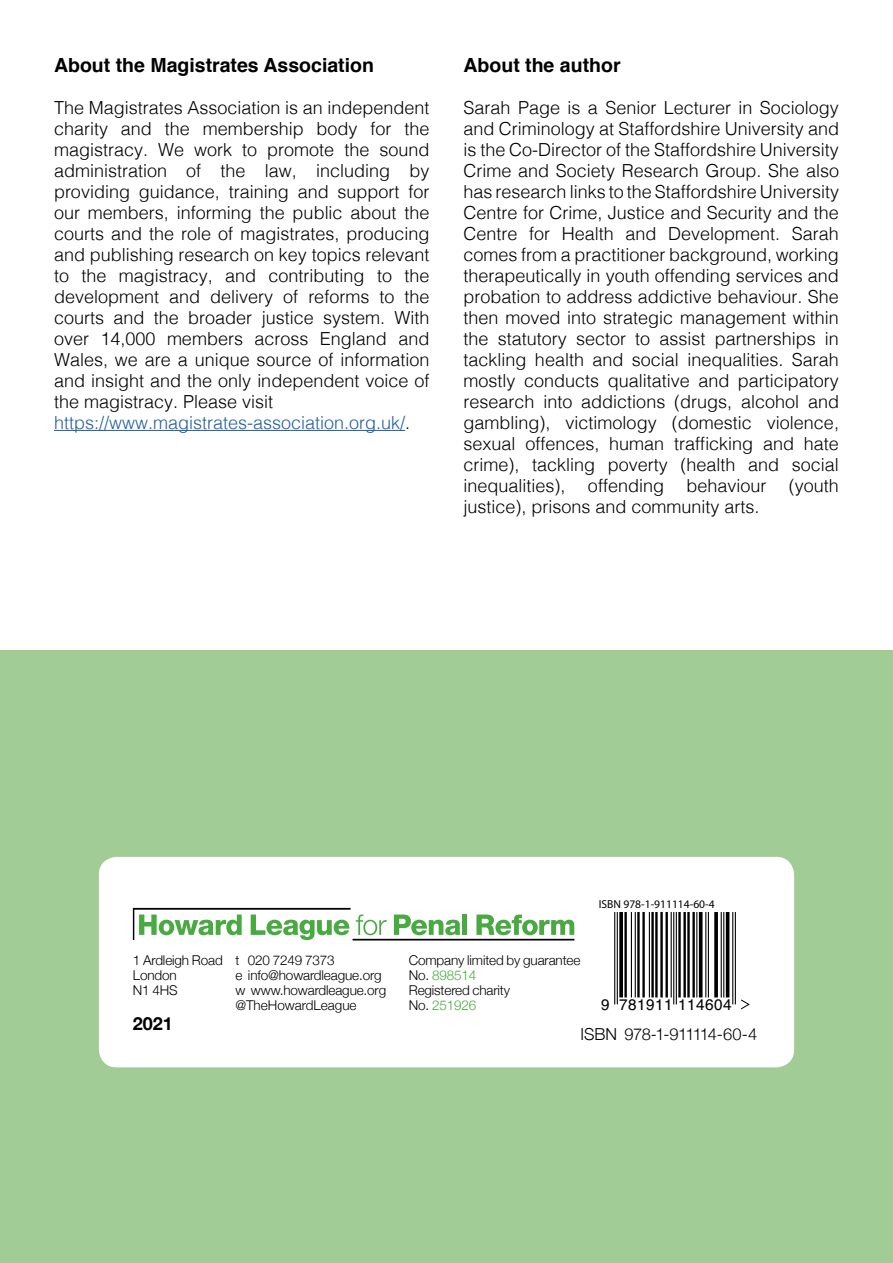
<style>
.page{position:relative;width:893px;height:1263px;background:#fff}
.page>*{position:absolute;margin:0;border:0;box-sizing:border-box;transform-origin:0 0}
.t1{font:700 19.5px "Helvetica";color:#000}
.t2{font:300 18px/21px "Helvetica";color:#000}
.t3{font:700 18px "Helvetica Neue";color:#000}
.t4{font:300 16.5px "Helvetica Neue";letter-spacing:-.035em;color:#000}
.t5{font:15.45px "Helvetica";letter-spacing:.025em;color:#000}
.t6{font:300 13.5px/15px "Helvetica Neue";letter-spacing:-.01em;color:#000}
.t7{font:11.55px "Courier";color:#000}
.s1{color:#215e9e}
.s2{color:#49aa42}
</style>
<div class="page">
<hr style="left:54px;top:430px;width:351px;height:1px;background:#215e9e">
<div style="left:0;top:651px;width:893px;height:612px;background:#a2cc95"></div>
<div style="left:99px;top:857px;width:695px;height:210px;background:#fff;border-radius:18px"></div>
<svg style="left:394px;top:914px;width:66px;height:21px"></svg>
<div style="left:462px;top:914px;width:5px;height:21px;background:#49aa42"></div>
<svg style="left:476px;top:914px;width:98px;height:21px"></svg>
<svg style="left:133px;top:908px;width:254px;height:32px"></svg>
<hr style="left:353px;top:939px;width:221px;height:1px;background:#000">
<hr style="left:614px;top:912px;width:1px;height:92px;background:#000">
<hr style="left:617px;top:912px;width:1px;height:92px;background:#000">
<svg style="left:619px;top:912px;width:4px;height:85px"></svg>
<hr style="left:624px;top:912px;width:3px;height:85px;background:#000">
<hr style="left:631px;top:912px;width:1px;height:85px;background:#000">
<hr style="left:635px;top:912px;width:1px;height:85px;background:#000">
<hr style="left:637px;top:912px;width:3px;height:85px;background:#000">
<hr style="left:642px;top:912px;width:3px;height:85px;background:#000">
<hr style="left:649px;top:912px;width:1px;height:85px;background:#000">
<hr style="left:651px;top:912px;width:3px;height:85px;background:#000">
<hr style="left:655px;top:912px;width:3px;height:85px;background:#000">
<hr style="left:660px;top:912px;width:3px;height:85px;background:#000">
<hr style="left:665px;top:912px;width:3px;height:85px;background:#000">
<hr style="left:671px;top:912px;width:1px;height:85px;background:#000">
<hr style="left:673px;top:912px;width:1px;height:92px;background:#000">
<hr style="left:676px;top:912px;width:1px;height:92px;background:#000">
<hr style="left:678px;top:912px;width:3px;height:85px;background:#000">
<hr style="left:683px;top:912px;width:3px;height:85px;background:#000">
<hr style="left:687px;top:912px;width:3px;height:85px;background:#000">
<hr style="left:692px;top:912px;width:3px;height:85px;background:#000">
<hr style="left:696px;top:912px;width:1px;height:85px;background:#000">
<hr style="left:699px;top:912px;width:3px;height:85px;background:#000">
<hr style="left:705px;top:912px;width:1px;height:85px;background:#000">
<hr style="left:708px;top:912px;width:1px;height:85px;background:#000">
<svg style="left:714px;top:912px;width:4px;height:85px"></svg>
<hr style="left:721px;top:912px;width:1px;height:85px;background:#000">
<hr style="left:723px;top:912px;width:1px;height:85px;background:#000">
<hr style="left:726px;top:912px;width:3px;height:85px;background:#000">
<hr style="left:732px;top:912px;width:1px;height:92px;background:#000">
<hr style="left:735px;top:912px;width:1px;height:92px;background:#000">
<svg style="left:741px;top:999px;width:9px;height:11px"></svg>
<p class="t1" style="left:54px;top:49px;width:321px">About the Magistrates Association</p>
<p class="t2" style="left:54px;top:96px;width:377px">The Magistrates Association is an independent charity and the membership body for the magistracy. We work to promote the sound administration of the law, including by providing guidance, training and support for our members, informing the public about the courts and the role of magistrates, producing and publishing research on key topics relevant to the magistracy, and contributing to the development and delivery of reforms to the courts and the broader justice system. With over 14,000 members across England and Wales, we are a unique source of information and insight and the only independent voice of the magistracy. Please visit <span class="s1">https://www.magistrates-association.org.uk/</span>.</p>
<p class="t1" style="left:463px;top:49px;width:159px">About the author</p>
<p class="t2" style="left:463px;top:96px;width:377px;text-align:justify">Sarah Page is a Senior Lecturer in Sociology and Criminology at Staffordshire University and is the Co-Director of the Staffordshire University Crime and Society Research Group. She also has research links to the Staffordshire University Centre for Crime, Justice and Security and the Centre for Health and Development. Sarah comes from a practitioner background, working therapeutically in youth offending services and probation to address addictive behaviour. She then moved into strategic management within the statutory sector to assist partnerships in tackling health and social inequalities. Sarah mostly conducts qualitative and participatory research into addictions (drugs, alcohol and gambling), victimology (domestic violence, sexual offences, human trafficking and hate crime), tackling poverty (health and social inequalities), offending behaviour (youth justice), prisons and community arts.</p>
<p class="t7" style="left:599px;top:897px;width:117px">ISBN 978-1-911114-60-4</p>
<p class="t6" style="left:133px;top:952px;width:91px">1 Ardleigh Road<br>London<br>N1 4HS</p>
<p class="t3" style="left:133px;top:1009px;width:42px">2021</p>
<p class="t6" style="left:235px;top:952px;width:152px">t 020 7249 7373<br>e info@howardleague.org w www.howardleague.org @TheHowardLeague</p>
<p class="t6" style="left:409px;top:952px;width:173px">Company limited by guarantee<br>No. <span class="s2">898514</span></p>
<p class="t6" style="left:409px;top:982px;width:103px">Registered charity<br>No. <span class="s2">251926</span></p>
<p class="t5" style="left:601px;top:992px;width:132px">9 781911 114604</p>
<p class="t4" style="left:580px;top:1021px;width:178px">ISBN 978-1-911114-60-4</p>
</div>
